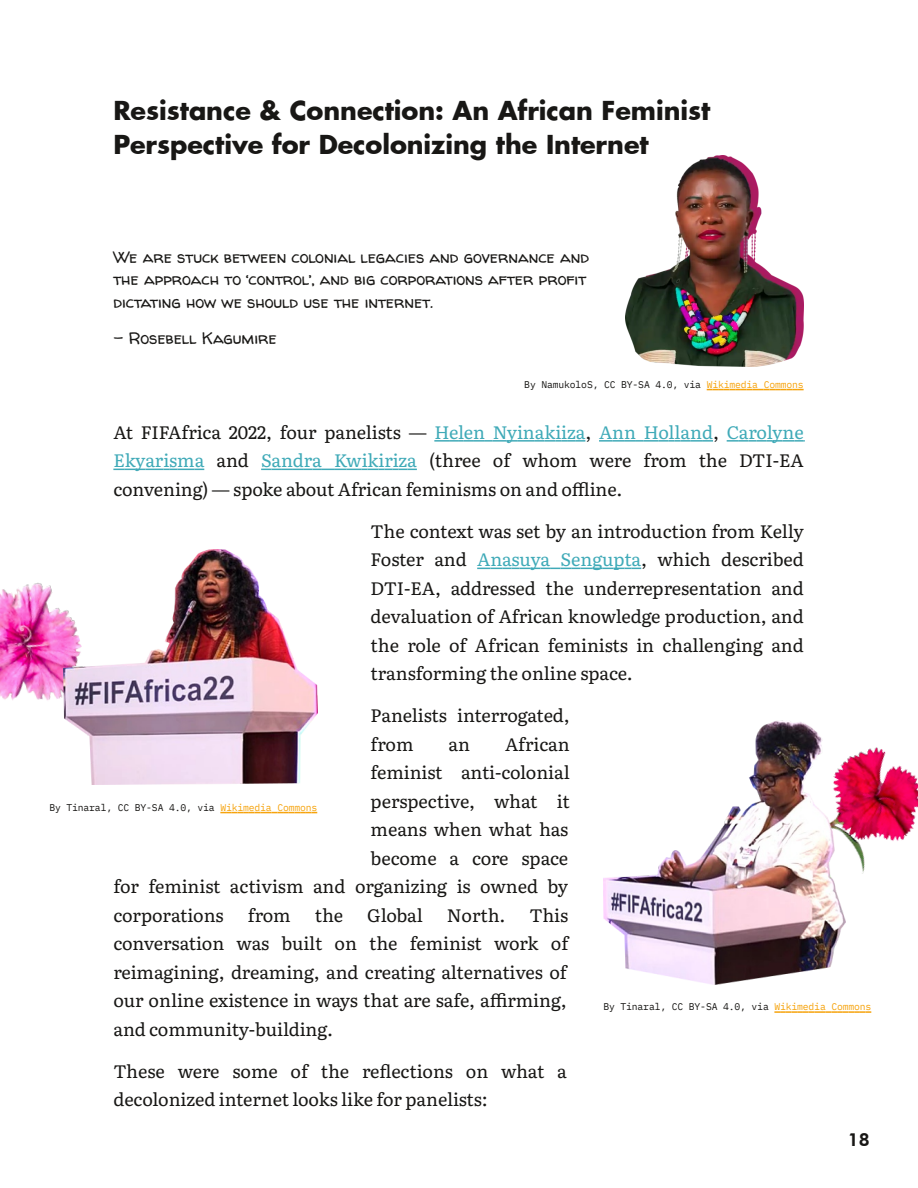
<style>
.page{position:relative;width:918px;height:1188px;background:#fff}
.page>*{position:absolute;margin:0;border:0;box-sizing:border-box;transform-origin:0 0}
.t1{font:700 25.5px/34.5px "Futura";color:#181715}
.t2{font:18px/28.5px "Literata";letter-spacing:-.005em;color:#181715;text-align:justify}
.t3{font:800 18px "Futura BT";color:#181715}
.t4{font:16.5px/22.5px "Walter Turncoat";letter-spacing:-.005em;color:#181715}
.t5{font:9.75px "IBM Plex Mono";letter-spacing:-.015em;color:#181715}
.s1{color:#f6a30c}
.s2{color:#40aab8}
</style>
<div class="page">
<img style="left:0;top:582px;width:64px;height:132px">
<svg style="left:434px;top:440px;width:151px;height:2px"></svg>
<svg style="left:599px;top:440px;width:114px;height:2px"></svg>
<svg style="left:727px;top:440px;width:78px;height:2px"></svg>
<svg style="left:113px;top:469px;width:91px;height:1px"></svg>
<svg style="left:261px;top:469px;width:156px;height:1px"></svg>
<svg style="left:477px;top:568px;width:164px;height:1px"></svg>
<img style="left:845px;top:747px;width:73px;height:127px">
<img style="left:626px;top:155px;width:177px;height:212px">
<img style="left:64px;top:549px;width:254px;height:236px">
<img style="left:603px;top:720px;width:242px;height:264px">
<svg style="left:707px;top:389px;width:97px;height:1px"></svg>
<svg style="left:774px;top:1011px;width:97px;height:2px"></svg>
<svg style="left:220px;top:812px;width:97px;height:1px"></svg>
<h1 class="t1" style="left:113px;top:95px;width:599px">Resistance &amp; Connection: An African Feminist<br>Perspective for Decolonizing the Internet</h1>
<p class="t4" style="left:113px;top:245px;width:477px">We are stuck between colonial legacies and governance and the approach to ‘control’, and big corporations after profit dictating how we should use the internet.</p>
<p class="t4" style="left:113px;top:326px;width:165px">- Rosebell Kagumire</p>
<p class="t5" style="left:524px;top:378px;width:281px">By NamukoloS, CC BY-SA 4.0, via <span class="s1">Wikimedia Commons</span></p>
<p class="t2" style="left:113px;top:417px;width:692px">At FIFAfrica 2022, four panelists — <span class="s2">Helen Nyinakiiza</span>, <span class="s2">Ann Holland</span>, <span class="s2">Carolyne Ekyarisma</span> and <span class="s2">Sandra Kwikiriza</span> (three of whom were from the DTI-EA convening) — spoke about African feminisms on and offline.</p>
<p class="t2" style="left:371px;top:516px;width:435px">The context was set by an introduction from Kelly Foster and <span class="s2">Anasuya Sengupta</span>, which described DTI-EA, addressed the underrepresentation and devaluation of African knowledge production, and the role of African feminists in challenging and transforming the online space.</p>
<p class="t2" style="left:371px;top:700px;width:201px">Panelists interrogated, from</p>
<p class="t2" style="left:449px;top:729px;width:23px">an</p>
<p class="t2" style="left:505px;top:729px;width:66px">African</p>
<p class="t2" style="left:371px;top:757px;width:201px">feminist anti-colonial</p>
<p class="t2" style="left:371px;top:786px;width:201px">perspective, what it</p>
<p class="t2" style="left:371px;top:814px;width:199px">means when what has</p>
<p class="t2" style="left:371px;top:843px;width:199px">become a core space</p>
<p class="t2" style="left:113px;top:871px;width:456px">for feminist activism and organizing is owned by</p>
<p class="t2" style="left:113px;top:900px;width:112px">corporations</p>
<p class="t2" style="left:248px;top:900px;width:44px">from</p>
<p class="t2" style="left:315px;top:900px;width:30px">the</p>
<p class="t2" style="left:367px;top:900px;width:57px">Global</p>
<p class="t2" style="left:447px;top:900px;width:60px">North.</p>
<p class="t5" style="left:49px;top:801px;width:270px">By Tinaral, CC BY-SA 4.0, via <span class="s1">Wikimedia Commons</span></p>
<p class="t2" style="left:113px;top:900px;width:456px;text-indent:416px">This conversation was built on the feminist work of reimagining, dreaming, and creating alternatives of our online existence in ways that are safe, affirming, and community-building.</p>
<p class="t2" style="left:113px;top:1056px;width:455px">These were some of the reflections on what a decolonized internet looks like for panelists:</p>
<p class="t5" style="left:603px;top:1000px;width:270px">By Tinaral, CC BY-SA 4.0, via <span class="s1">Wikimedia Commons</span></p>
<p class="t3" style="left:848px;top:1129px;width:23px">18</p>
</div>
